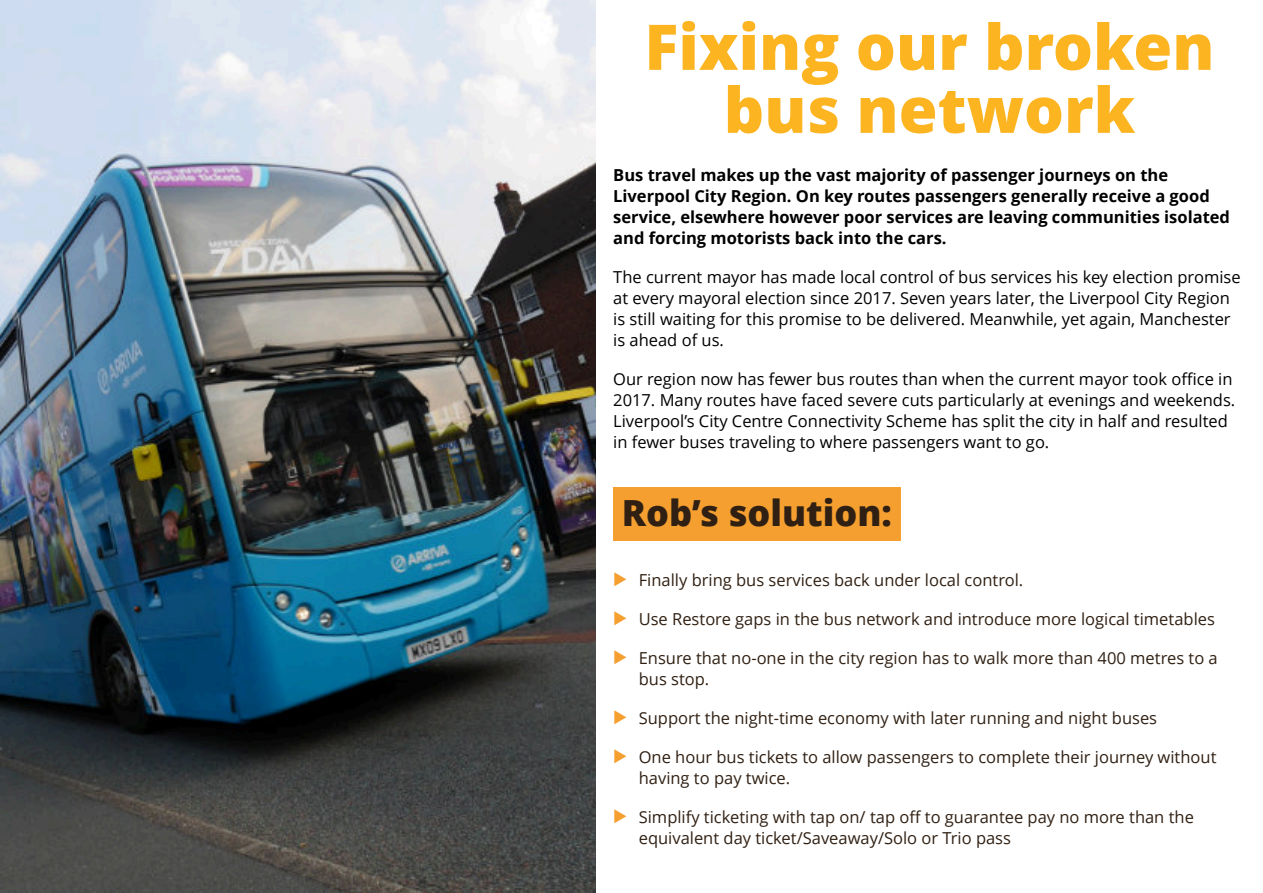
<style>
.page{position:relative;width:1263px;height:893px;background:#fff}
.page>*{position:absolute;margin:0;border:0;box-sizing:border-box;transform-origin:0 0}
.t1{font:800 63px "Open Sans";color:#fcb420}
.t2{font:800 36px "Open Sans";color:#302013}
.t3{font:16.5px "Open Sans";color:#000}
.t4{font:16.5px "Open Sans";color:#302013}
.t5{font:700 16.5px "Open Sans";color:#000}
.t6{font:16.5px "Lucida Grande";color:#f49f2f}
</style>
<div class="page">
<div style="left:613px;top:487px;width:287px;height:54px;background:#f49f2f"></div>
<img style="left:0;top:1px;width:596px;height:892px">
<p class="t1" style="left:644px;top:22px;width:572px">Fixing our broken</p>
<p class="t1" style="left:724px;top:85px;width:413px">bus network</p>
<p class="t5" style="left:613px;top:168px;width:556px">Bus travel makes up the vast majority of passenger journeys on the</p>
<p class="t5" style="left:613px;top:189px;width:598px">Liverpool City Region. On key routes passengers generally receive a good</p>
<p class="t5" style="left:613px;top:210px;width:618px">service, elsewhere however poor services are leaving communities isolated</p>
<p class="t5" style="left:613px;top:231px;width:335px">and forcing motorists back into the cars.</p>
<p class="t3" style="left:613px;top:270px;width:629px">The current mayor has made local control of bus services his key election promise</p>
<p class="t3" style="left:613px;top:291px;width:618px">at every mayoral election since 2017. Seven years later, the Liverpool City Region</p>
<p class="t3" style="left:613px;top:312px;width:619px">is still waiting for this promise to be delivered. Meanwhile, yet again, Manchester</p>
<p class="t3" style="left:613px;top:333px;width:112px">is ahead of us.</p>
<p class="t3" style="left:613px;top:372px;width:621px">Our region now has fewer bus routes than when the current mayor took office in</p>
<p class="t3" style="left:613px;top:393px;width:623px">2017. Many routes have faced severe cuts particularly at evenings and weekends.</p>
<p class="t3" style="left:613px;top:414px;width:616px">Liverpool’s City Centre Connectivity Scheme has split the city in half and resulted</p>
<p class="t3" style="left:613px;top:435px;width:438px">in fewer buses traveling to where passengers want to go.</p>
<p class="t2" style="left:622px;top:498px;width:272px">Rob’s solution:</p>
<p class="t6" style="left:613px;top:573px;width:16px">▶</p>
<p class="t4" style="left:639px;top:573px;width:386px">Finally bring bus services back under local control.</p>
<p class="t6" style="left:613px;top:612px;width:16px">▶</p>
<p class="t4" style="left:639px;top:612px;width:578px">Use Restore gaps in the bus network and introduce more logical timetables</p>
<p class="t6" style="left:613px;top:651px;width:16px">▶</p>
<p class="t4" style="left:639px;top:651px;width:580px">Ensure that no-one in the city region has to walk more than 400 metres to a</p>
<p class="t4" style="left:639px;top:672px;width:72px">bus stop.</p>
<p class="t6" style="left:613px;top:711px;width:16px">▶</p>
<p class="t4" style="left:639px;top:711px;width:520px">Support the night-time economy with later running and night buses</p>
<p class="t6" style="left:613px;top:750px;width:16px">▶</p>
<p class="t4" style="left:639px;top:750px;width:579px">One hour bus tickets to allow passengers to complete their journey without</p>
<p class="t4" style="left:639px;top:771px;width:153px">having to pay twice.</p>
<p class="t6" style="left:613px;top:810px;width:16px">▶</p>
<p class="t4" style="left:639px;top:810px;width:557px">Simplify ticketing with tap on/ tap off to guarantee pay no more than the</p>
<p class="t4" style="left:639px;top:831px;width:374px">equivalent day ticket/Saveaway/Solo or Trio pass</p>
</div>
